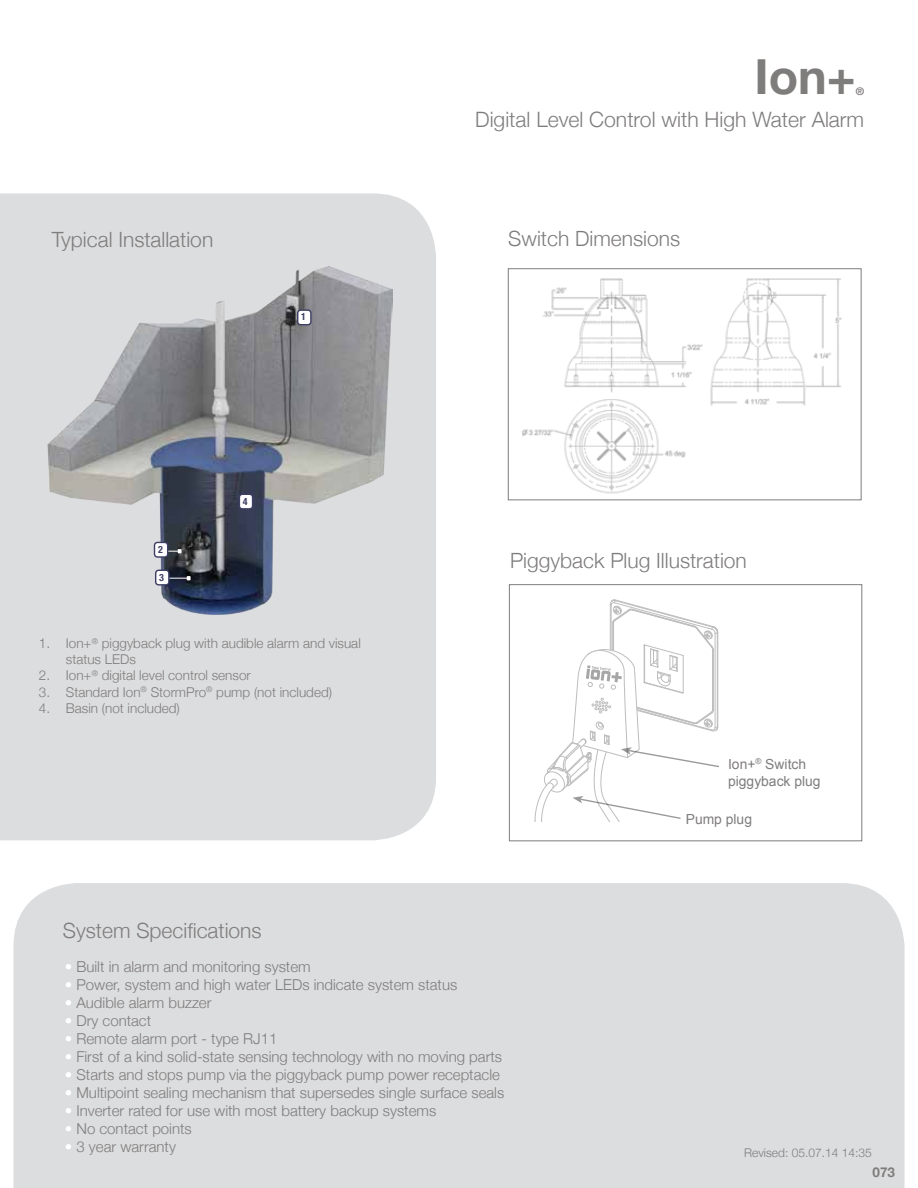
<style>
.page{position:relative;width:918px;height:1188px;background:#fff}
.page>*{position:absolute;margin:0;border:0;box-sizing:border-box;transform-origin:0 0}
.t1{font:700 48.3px "Helvetica Neue";color:#7f7c7c}
.t2{font:300 21.15px "Helvetica Neue";color:#7f7c7c}
.t3{font:300 21px "Helvetica Neue";color:#7f7c7c}
.t4{font:300 15px "Helvetica Neue";color:#7f7c7c}
.t5{font:13.8px/16.6px "Arial";color:#7f7c7c}
.t6{font:300 13.5px/16.2px "Helvetica Neue";color:#7f7c7c}
.t7{font:700 13.5px "Helvetica Neue";color:#7f7c7c}
.t8{font:300 12px "Helvetica Neue";color:#7f7c7c}
.t9{font:700 10.5px "Helvetica Neue";color:#7f7c7c}
.t10{font:700 condensed 10.05px "Helvetica Neue";color:#3e3f64}
.s1{color:#fff}
</style>
<div class="page">
<div style="left:0;top:193px;width:436px;height:647px;background:#dcddde"></div>
<div style="left:14px;top:883px;width:891px;height:305px;background:#dcddde"></div>
<div style="left:508px;top:268px;width:354px;height:232px;border:1px solid #7f7c7c"></div>
<div style="left:509px;top:584px;width:353px;height:257px;border:1px solid #7f7c7c"></div>
<img style="left:522px;top:278px;width:320px;height:216px">
<img style="left:48px;top:265px;width:344px;height:350px">
<div style="left:298px;top:310px;width:13px;height:15px;background:#fff;border-radius:3px"></div>
<div style="left:297px;top:309px;width:15px;height:16px;border:1px solid #3e3f64;border-radius:3px"></div>
<div style="left:239px;top:494px;width:14px;height:15px;background:#fff;border-radius:3px"></div>
<div style="left:239px;top:494px;width:14px;height:16px;border:1px solid #3e3f64;border-radius:3px"></div>
<svg style="left:535px;top:599px;width:184px;height:222px"></svg>
<svg style="left:168px;top:549px;width:14px;height:4px"></svg>
<svg style="left:170px;top:576px;width:21px;height:4px"></svg>
<div style="left:155px;top:542px;width:13px;height:15px;background:#fff;border-radius:3px"></div>
<div style="left:154px;top:542px;width:14px;height:16px;border:1px solid #3e3f64;border-radius:3px"></div>
<div style="left:156px;top:570px;width:13px;height:15px;background:#fff;border-radius:3px"></div>
<div style="left:155px;top:570px;width:15px;height:16px;border:1px solid #3e3f64;border-radius:3px"></div>
<h1 class="t1" style="left:754px;top:39px;width:103px">Ion+</h1>
<p class="t9" style="left:856px;top:83px;width:10px">®</p>
<h3 class="t3" style="left:52px;top:223px;width:163px">Typical Installation</h3>
<p class="t10" style="left:301px;top:309px;width:6px">1</p>
<p class="t10" style="left:158px;top:541px;width:6px">2</p>
<p class="t10" style="left:159px;top:569px;width:6px">3</p>
<p class="t10" style="left:243px;top:493px;width:6px">4</p>
<p class="t6" style="left:66px;top:634px;width:296px;text-indent:-27px">1. Ion+<sup>®</sup> piggyback plug with audible alarm and visual status LEDs</p>
<p class="t6" style="left:39px;top:667px;width:213px">2. Ion+<sup>®</sup> digital level control sensor</p>
<p class="t6" style="left:39px;top:683px;width:295px">3. Standard Ion<sup>®</sup> StormPro<sup>®</sup> pump (not included)</p>
<p class="t6" style="left:39px;top:699px;width:143px">4. Basin (not included)</p>
<h3 class="t3" style="left:63px;top:914px;width:200px">System Specifications</h3>
<h2 class="t2" style="left:475px;top:102px;width:391px">Digital Level Control with High Water Alarm</h2>
<h3 class="t3" style="left:508px;top:221px;width:173px">Switch Dimensions</h3>
<h3 class="t3" style="left:510px;top:544px;width:238px">Piggyback Plug Illustration</h3>
<p class="t5" style="left:728px;top:756px;width:94px">Ion+<sup>®</sup> Switch piggyback plug</p>
<p class="t5" style="left:686px;top:811px;width:68px">Pump plug</p>
<p class="t4" style="left:65px;top:955px;width:247px"><span class="s1">•</span> Built in alarm and monitoring system</p>
<p class="t4" style="left:65px;top:973px;width:394px"><span class="s1">•</span> Power, system and high water LEDs indicate system status</p>
<p class="t4" style="left:65px;top:991px;width:148px"><span class="s1">•</span> Audible alarm buzzer</p>
<p class="t4" style="left:65px;top:1009px;width:88px"><span class="s1">•</span> Dry contact</p>
<p class="t4" style="left:65px;top:1027px;width:214px"><span class="s1">•</span> Remote alarm port - type RJ11</p>
<p class="t4" style="left:65px;top:1045px;width:439px"><span class="s1">•</span> First of a kind solid-state sensing technology with no moving parts</p>
<p class="t4" style="left:65px;top:1063px;width:437px"><span class="s1">•</span> Starts and stops pump via the piggyback pump power receptacle</p>
<p class="t4" style="left:65px;top:1081px;width:441px"><span class="s1">•</span> Multipoint sealing mechanism that supersedes single surface seals</p>
<p class="t4" style="left:65px;top:1099px;width:373px"><span class="s1">•</span> Inverter rated for use with most battery backup systems</p>
<p class="t4" style="left:65px;top:1117px;width:128px"><span class="s1">•</span> No contact points</p>
<p class="t4" style="left:65px;top:1135px;width:113px"><span class="s1">•</span> 3 year warranty</p>
<p class="t8" style="left:744px;top:1144px;width:129px">Revised: 05.07.14 14:35</p>
<p class="t7" style="left:873px;top:1162px;width:24px">073</p>
</div>
